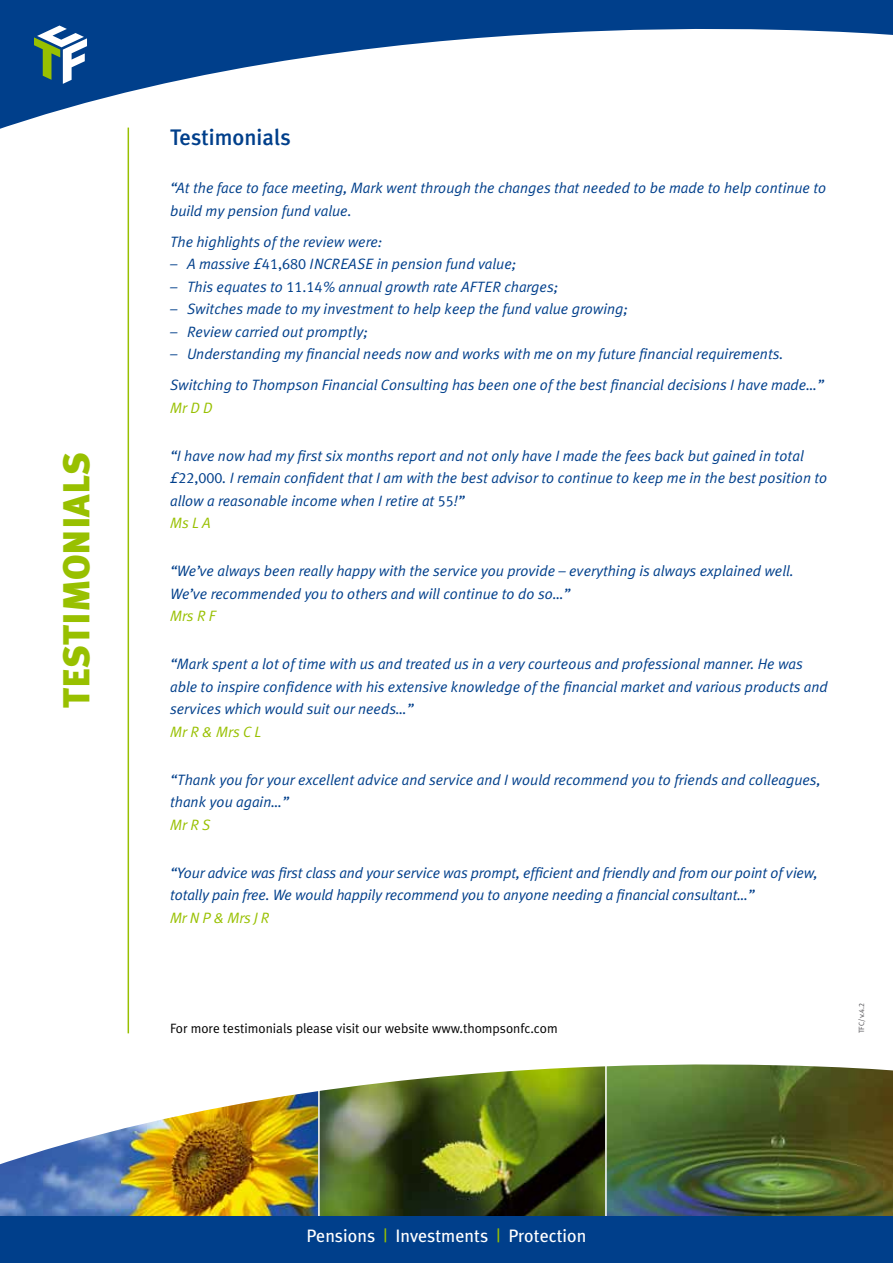
<style>
.page{position:relative;width:893px;height:1263px;background:#fff}
.page>*{position:absolute;margin:0;border:0;box-sizing:border-box;transform-origin:0 0}
.t1{font:900 37.5px "Meta Plus";color:#98c000}
.t2{font:500 22.5px "Meta Plus";color:#003f8b}
.t3{font:18px "Meta Plus";color:#fff}
.t4{font:italic 15px/22.5px "Meta Plus Normal";color:#003f8b}
.t5{font:italic 15px "Meta Plus Normal";color:#98c000}
.t6{font:13.5px "Meta Plus Normal";color:#000}
.t7{font:7.5px "Meta Plus Normal Caps";color:#504f53}
.s1{font-family:"Meta Plus Normal Caps";font-style:normal}
.s2{color:#98c000}
</style>
<div class="page">
<img style="left:0;top:1168px;width:318px;height:48px">
<img style="left:320px;top:1168px;width:573px;height:48px">
<img style="left:0;top:1020px;width:893px;height:148px">
<hr style="left:318px;top:1070px;width:2px;height:193px;background:#fff">
<hr style="left:605px;top:1055px;width:2px;height:208px;background:#fff">
<svg style="left:0;top:0;width:893px;height:133px"></svg>
<svg style="left:34px;top:26px;width:53px;height:58px"></svg>
<div style="left:0;top:1216px;width:893px;height:47px;background:#003f8b"></div>
<hr style="left:128px;top:128px;width:1px;height:905px;background:#98c000">
<h1 class="t1" style="left:54px;top:708px;width:257px;rotate:-90deg">TESTIMONIALS</h1>
<h2 class="t2" style="left:170px;top:124px;width:122px">Testimonials</h2>
<p class="t4" style="left:170px;top:177px;width:658px">“At the face to face meeting, Mark went through the changes that needed to be made to help continue to build my pension fund value.</p>
<p class="t4" style="left:170px;top:230px;width:214px">The highlights of the review were:</p>
<p class="t4" style="left:170px;top:253px;width:348px">– A massive £<span class="s1">41,680</span> INCREASE in pension fund value;</p>
<p class="t4" style="left:170px;top:275px;width:390px">– This equates to <span class="s1">11.14</span>% annual growth rate AFTER charges;</p>
<p class="t4" style="left:170px;top:298px;width:459px">– Switches made to my investment to help keep the fund value growing;</p>
<p class="t4" style="left:170px;top:320px;width:199px">– Review carried out promptly;</p>
<p class="t4" style="left:170px;top:338px;width:655px;line-height:31px">– Understanding my financial needs now and works with me on my future financial requirements.<br>Switching to Thompson Financial Consulting has been one of the best financial decisions I have made…”</p>
<p class="t5" style="left:170px;top:399px;width:44px">Mr D D</p>
<p class="t4" style="left:170px;top:444px;width:659px">“I have now had my first six months report and not only have I made the fees back but gained in total £<span class="s1">22,000</span>. I remain confident that I am with the best advisor to continue to keep me in the best position to allow a reasonable income when I retire at <span class="s1">55</span>!”<br><span class="s2">Ms L A</span></p>
<p class="t4" style="left:170px;top:560px;width:625px">“We’ve always been really happy with the service you provide – everything is always explained well.<br>We’ve recommended you to others and will continue to do so…”</p>
<p class="t5" style="left:170px;top:607px;width:47px">Mrs R F</p>
<p class="t4" style="left:170px;top:653px;width:659px">“Mark spent a lot of time with us and treated us in a very courteous and professional manner. He was able to inspire confidence with his extensive knowledge of the financial market and various products and services which would suit our needs…”</p>
<p class="t5" style="left:170px;top:723px;width:93px">Mr R &amp; Mrs C L</p>
<p class="t4" style="left:170px;top:768px;width:652px">“Thank you for your excellent advice and service and I would recommend you to friends and colleagues, thank you again…”</p>
<p class="t5" style="left:170px;top:816px;width:42px">Mr R S</p>
<p class="t4" style="left:170px;top:861px;width:649px">“Your advice was first class and your service was prompt, efficient and friendly and from our point of view, totally pain free. We would happily recommend you to anyone needing a financial consultant…”</p>
<p class="t5" style="left:170px;top:909px;width:101px">Mr N P &amp; Mrs J R</p>
<p class="t6" style="left:170px;top:1021px;width:389px">For more testimonials please visit our website www.thompsonfc.com</p>
<p class="t7" style="left:857px;top:1033px;width:32px;rotate:-90deg">TFC/v.4.2</p>
<p class="t3" style="left:307px;top:1225px;width:281px">Pensions <span class="s2">|</span> Investments <span class="s2">|</span> Protection</p>
</div>
